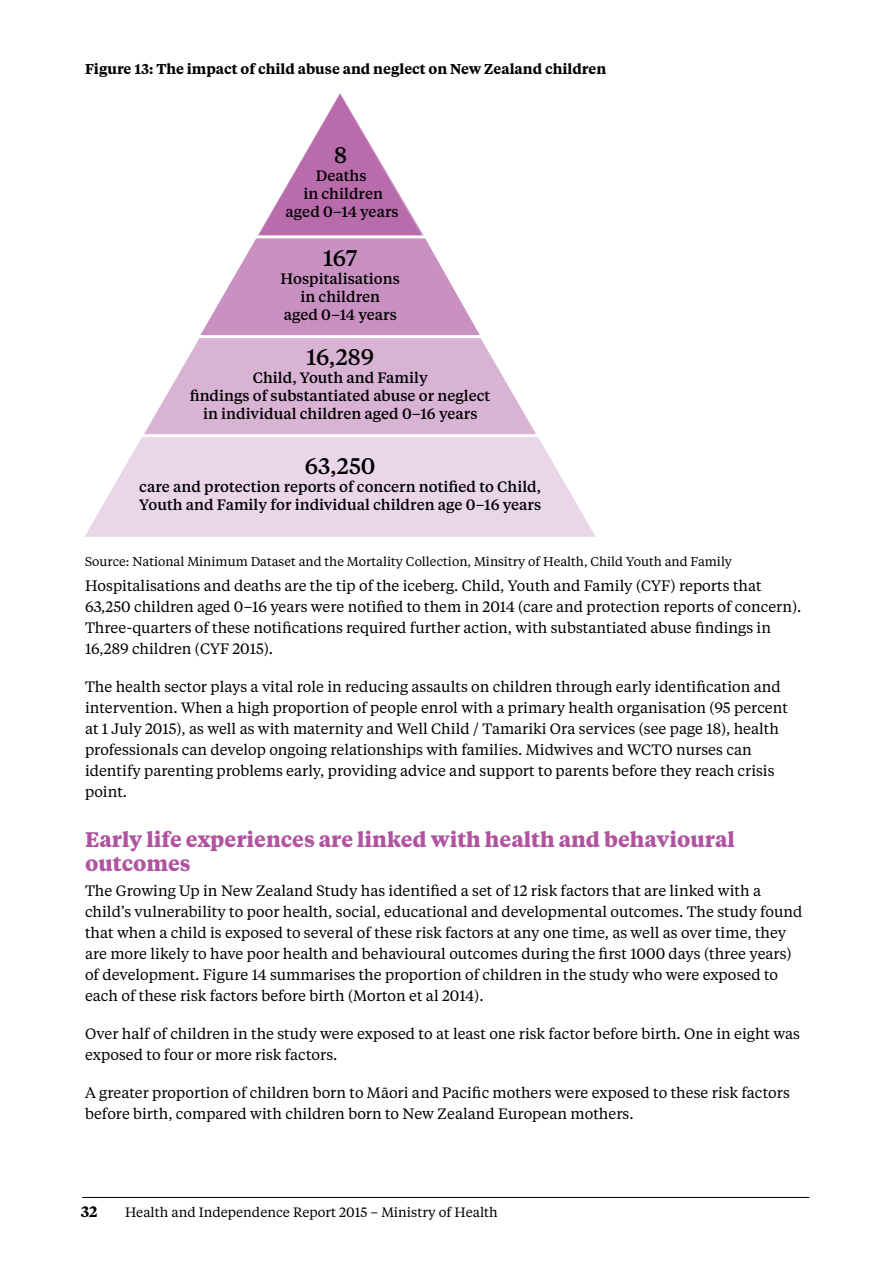
<style>
.page{position:relative;width:893px;height:1263px;background:#fff}
.page>*{position:absolute;margin:0;border:0;box-sizing:border-box;transform-origin:0 0}
.t1{font:500 22.5px "Tiempos Text";color:#000}
.t2{font:700 21px/24px "Tiempos Text";color:#b053a0}
.t3{font:15px/21px "Tiempos Text";color:#000}
.t4{font:500 15px/18px "Tiempos Text";color:#000;text-align:center}
.t5{font:600 15px "Tiempos Text";color:#000}
.t6{font:600 14.25px "Tiempos Text";color:#000}
.t7{font:13.5px "Tiempos Text";color:#000}
.t8{font:12.75px "Tiempos Text";color:#000}
</style>
<div class="page">
<hr style="left:82px;top:1197px;width:727px;height:1px;background:#000">
<svg style="left:144px;top:339px;width:392px;height:95px;background:#ddbdda"></svg>
<svg style="left:199px;top:93px;width:282px;height:246px"></svg>
<svg style="left:85px;top:437px;width:510px;height:99px;background:#ebdaeb"></svg>
<svg style="left:258px;top:94px;width:164px;height:141px"></svg>
<hr style="left:135px;top:335px;width:408px;height:3px;background:#fff">
<hr style="left:135px;top:235px;width:408px;height:3px;background:#fff">
<p class="t6" style="left:85px;top:59px;width:523px">Figure 13: The impact of child abuse and neglect on New Zealand children</p>
<h1 class="t1" style="left:334px;top:140px;width:14px">8</h1>
<p class="t4" style="left:285px;top:166px;width:115px">Deaths<br>in children aged 0–14 years</p>
<h1 class="t1" style="left:323px;top:243px;width:36px">167</h1>
<p class="t4" style="left:281px;top:269px;width:121px">Hospitalisations in children<br>aged 0–14 years</p>
<h1 class="t1" style="left:306px;top:341px;width:69px">16,289</h1>
<p class="t4" style="left:190px;top:368px;width:302px">Child, Youth and Family<br>findings of substantiated abuse or neglect in individual children aged 0–16 years</p>
<h1 class="t1" style="left:305px;top:451px;width:72px">63,250</h1>
<p class="t4" style="left:139px;top:477px;width:403px;text-align:left">care and protection reports of concern notified to Child,<br>Youth and Family for individual children age 0–16 years</p>
<p class="t8" style="left:85px;top:553px;width:649px">Source: National Minimum Dataset and the Mortality Collection, Minsitry of Health, Child Youth and Family</p>
<p class="t3" style="left:85px;top:574px;width:718px">Hospitalisations and deaths are the tip of the iceberg. Child, Youth and Family (CYF) reports that 63,250 children aged 0–16 years were notified to them in 2014 (care and protection reports of concern).<br>Three-quarters of these notifications required further action, with substantiated abuse findings in 16,289 children (CYF 2015).</p>
<p class="t3" style="left:85px;top:675px;width:704px">The health sector plays a vital role in reducing assaults on children through early identification and intervention. When a high proportion of people enrol with a primary health organisation (95 percent at 1 July 2015), as well as with maternity and Well Child / Tamariki Ora services (see page 18), health professionals can develop ongoing relationships with families. Midwives and WCTO nurses can identify parenting problems early, providing advice and support to parents before they reach crisis point.</p>
<h2 class="t2" style="left:85px;top:826px;width:651px">Early life experiences are linked with health and behavioural outcomes</h2>
<p class="t3" style="left:85px;top:879px;width:719px">The Growing Up in New Zealand Study has identified a set of 12 risk factors that are linked with a child’s vulnerability to poor health, social, educational and developmental outcomes. The study found that when a child is exposed to several of these risk factors at any one time, as well as over time, they are more likely to have poor health and behavioural outcomes during the first 1000 days (three years) of development. Figure 14 summarises the proportion of children in the study who were exposed to each of these risk factors before birth (Morton et al 2014).</p>
<p class="t3" style="left:85px;top:1022px;width:716px">Over half of children in the study were exposed to at least one risk factor before birth. One in eight was exposed to four or more risk factors.</p>
<p class="t3" style="left:85px;top:1081px;width:706px">A greater proportion of children born to Māori and Pacific mothers were exposed to these risk factors before birth, compared with children born to New Zealand European mothers.</p>
<p class="t5" style="left:81px;top:1201px;width:18px">32</p>
<p class="t7" style="left:125px;top:1203px;width:374px">Health and Independence Report 2015 – Ministry of Health</p>
</div>
